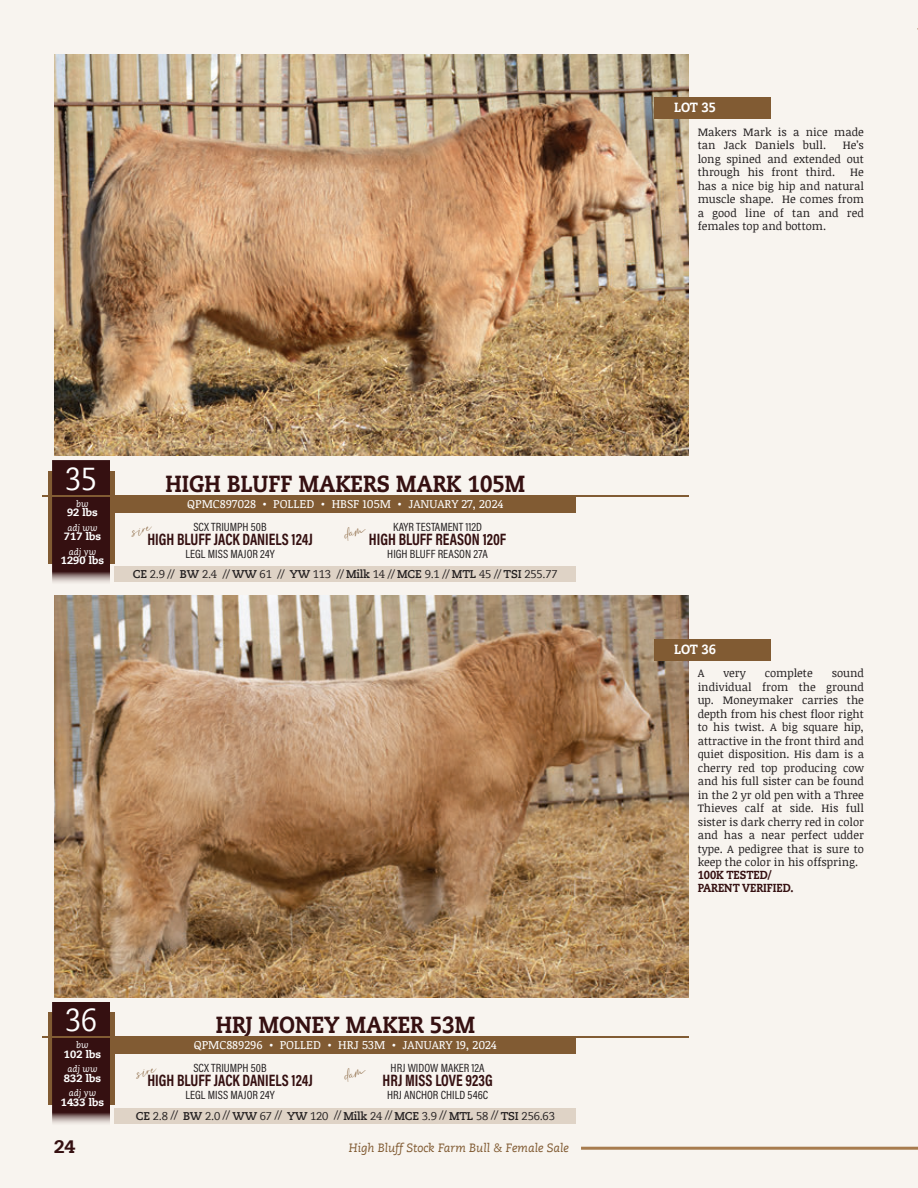
<style>
.page{position:relative;width:918px;height:1188px;background:#f8f4ef}
.page>*{position:absolute;margin:0;border:0;box-sizing:border-box;transform-origin:0 0}
.t1{font:31.65px "Caecilia LT Pro 55 Roman";color:#fff;scale:.9 1}
.t2{font:800 23.25px "Caecilia LT Std";color:#351011;scale:.9 1}
.t3{font:18px "Searchlight";color:#815b33}
.t4{font:800 18px "Caecilia LT Pro 85";color:#351011}
.t5{font:700 16.65px "Acumin Pro Cond";color:#351011;scale:.9 1}
.t6{font:800 13.35px "Caecilia LT Std";color:#fff;scale:.9 1}
.t7{font:12px "Acumin Pro Cond";color:#231f20}
.t8{font:12px "Noticia Text";color:#fff}
.t9{font:italic 12px "Caecilia LT Pro 56";color:#815b33}
.t10{font:800 11.7px/12.6px "Caecilia LT Std";color:#351011;scale:.9 1}
.t11{font:11.25px/13.5px "Noticia Text";color:#231f20;text-align:justify}
.t12{font:11.25px "Caecilia LT Pro 55 Roman";letter-spacing:-.02em;color:#231f20}
.t13{font:800 10.5px "Caecilia LT Pro 85";color:#fff}
.t14{font:italic 9px "Caecilia LT Pro 56";color:#fff}
.s1{font-family:"Caecilia LT Pro 75";font-weight:700}
</style>
<div class="page">
<hr style="left:581px;top:1147px;width:337px;height:3px;background:#a77b4e">
<img style="left:54px;top:54px;width:634px;height:402px">
<div style="left:654px;top:97px;width:117px;height:22px;background:#815b33"></div>
<div style="left:48px;top:471px;width:66px;height:93px;background:#815b33"></div>
<div style="left:52px;top:461px;width:58px;height:124px;background:#351011"></div>
<hr style="left:42px;top:495px;width:646px;height:2px;background:#815b33">
<div style="left:114px;top:497px;width:462px;height:15px;background:#815b33"></div>
<div style="left:114px;top:566px;width:462px;height:16px;background:#dfd3c6"></div>
<img style="left:54px;top:596px;width:634px;height:401px">
<div style="left:654px;top:639px;width:117px;height:21px;background:#815b33"></div>
<div style="left:48px;top:1012px;width:66px;height:93px;background:#815b33"></div>
<div style="left:52px;top:1002px;width:58px;height:124px;background:#351011"></div>
<hr style="left:42px;top:1037px;width:646px;height:1px;background:#815b33">
<div style="left:114px;top:1038px;width:462px;height:16px;background:#815b33"></div>
<div style="left:114px;top:1108px;width:462px;height:16px;background:#dfd3c6"></div>
<h1 class="t1" style="left:65px;top:458px;width:37px">35</h1>
<h2 class="t2" style="left:166px;top:469px;width:401px">HIGH BLUFF MAKERS MARK 105M</h2>
<p class="t14" style="left:76px;top:498px;width:14px">bw</p>
<p class="t13" style="left:67px;top:505px;width:32px">92 lbs</p>
<p class="t14" style="left:67px;top:522px;width:32px">adj ww</p>
<p class="t13" style="left:64px;top:529px;width:39px">717 lbs</p>
<p class="t14" style="left:69px;top:546px;width:29px">adj yw</p>
<p class="t13" style="left:61px;top:553px;width:45px">1290 lbs</p>
<p class="t8" style="left:187px;top:495px;width:318px">QPMC897028 • POLLED • HBSF 105M • JANUARY 27, 2024</p>
<p class="t7" style="left:193px;top:519px;width:75px">SCX TRIUMPH 50B</p>
<h3 class="t5" style="left:147px;top:528px;width:185px">HIGH BLUFF JACK DANIELS 124J</h3>
<p class="t7" style="left:186px;top:546px;width:91px">LEGL MISS MAJOR 24Y</p>
<h3 class="t3" style="left:128px;top:519px;width:22px;rotate:-16deg">sire</h3>
<p class="t7" style="left:393px;top:519px;width:90px">KAYR TESTAMENT 112D</p>
<h3 class="t5" style="left:369px;top:528px;width:154px">HIGH BLUFF REASON 120F</h3>
<p class="t7" style="left:387px;top:546px;width:102px">HIGH BLUFF REASON 27A</p>
<p class="t12" style="left:133px;top:567px;width:426px"><span class="s1">CE</span> 2.9 // <span class="s1">BW</span> 2.4 // <span class="s1">WW</span> 61 // <span class="s1">YW</span> 113 // <span class="s1">Milk</span> 14 // <span class="s1">MCE</span> 9.1 // <span class="s1">MTL</span> 45 // <span class="s1">TSI</span> 255.77</p>
<h1 class="t1" style="left:65px;top:999px;width:37px">36</h1>
<h2 class="t2" style="left:216px;top:1011px;width:290px">HRJ MONEY MAKER 53M</h2>
<p class="t14" style="left:76px;top:1039px;width:14px">bw</p>
<p class="t13" style="left:64px;top:1047px;width:39px">102 lbs</p>
<p class="t14" style="left:67px;top:1063px;width:32px">adj ww</p>
<p class="t13" style="left:64px;top:1071px;width:39px">832 lbs</p>
<p class="t14" style="left:69px;top:1087px;width:29px">adj yw</p>
<p class="t13" style="left:61px;top:1095px;width:45px">1433 lbs</p>
<p class="t8" style="left:194px;top:1036px;width:305px">QPMC889296 • POLLED • HRJ 53M • JANUARY 19, 2024</p>
<p class="t7" style="left:193px;top:1060px;width:75px">SCX TRIUMPH 50B</p>
<h3 class="t5" style="left:147px;top:1070px;width:185px">HIGH BLUFF JACK DANIELS 124J</h3>
<p class="t7" style="left:186px;top:1087px;width:91px">LEGL MISS MAJOR 24Y</p>
<h3 class="t3" style="left:133px;top:1061px;width:22px;rotate:-16deg">sire</h3>
<p class="t7" style="left:391px;top:1060px;width:96px">HRJ WIDOW MAKER 12A</p>
<h3 class="t5" style="left:383px;top:1070px;width:124px">HRJ MISS LOVE 923G</h3>
<p class="t7" style="left:387px;top:1087px;width:103px">HRJ ANCHOR CHILD 546C</p>
<p class="t12" style="left:136px;top:1109px;width:421px"><span class="s1">CE</span> 2.8 // <span class="s1">BW</span> 2.0 // <span class="s1">WW</span> 67 // <span class="s1">YW</span> 120 // <span class="s1">Milk</span> 24 // <span class="s1">MCE</span> 3.9 // <span class="s1">MTL</span> 58 // <span class="s1">TSI</span> 256.63</p>
<h3 class="t4" style="left:54px;top:1134px;width:23px">24</h3>
<p class="t9" style="left:349px;top:1140px;width:222px">High Bluff Stock Farm Bull &amp; Female Sale</p>
<p class="t6" style="left:674px;top:99px;width:48px">LOT 35</p>
<p class="t11" style="left:698px;top:125px;width:168px">Makers Mark is a nice made tan Jack Daniels bull.</p>
<p class="t11" style="left:698px;top:138px;width:168px;text-indent:145px">He’s long spined and extended out through his front third.</p>
<p class="t11" style="left:698px;top:165px;width:168px;text-indent:153px">He has a nice big hip and natural muscle shape. He comes from a good line of tan and red females top and bottom.</p>
<p class="t6" style="left:674px;top:641px;width:48px">LOT 36</p>
<p class="t11" style="left:698px;top:666px;width:8px">A</p>
<p class="t11" style="left:723px;top:666px;width:24px">very</p>
<p class="t11" style="left:765px;top:666px;width:49px">complete</p>
<p class="t11" style="left:698px;top:666px;width:168px;text-indent:134px">sound individual from the ground up. Moneymaker carries the depth from his chest floor right to his twist. A big square hip, attractive in the front third and quiet disposition. His dam is a cherry red top producing cow and his full sister can be found in the 2 yr old pen with a Three Thieves calf at side. His full sister is dark cherry red in color and has a near perfect udder type. A pedigree that is sure to keep the color in his offspring.</p>
<p class="t10" style="left:698px;top:869px;width:108px">100K TESTED/<br>PARENT VERIFIED.</p>
</div>
